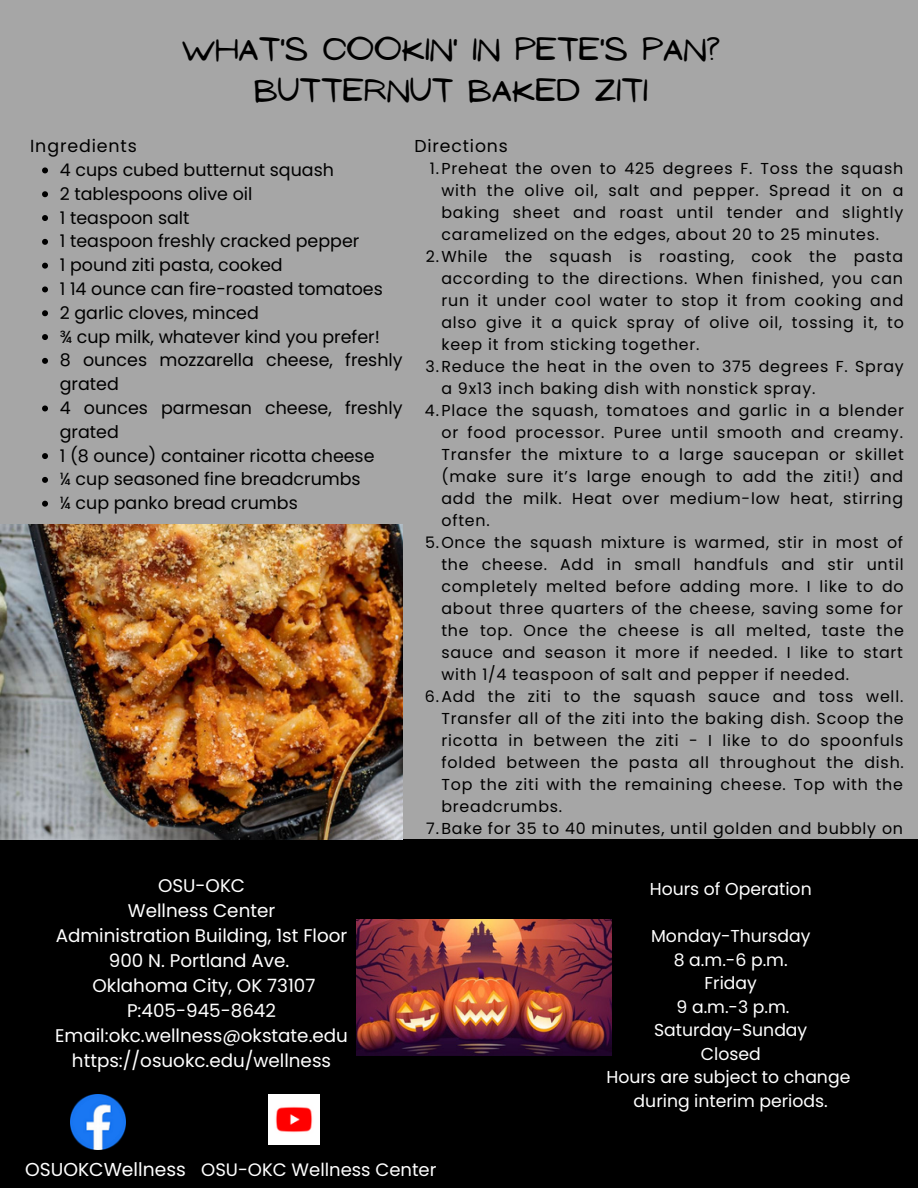
<style>
.page{position:relative;width:918px;height:1188px;background:#a6a6a6}
.page>*{position:absolute;margin:0;border:0;box-sizing:border-box;transform-origin:0 0}
.t1{font:29.55px/41.1px "NF Ananias Regular";color:#000;text-align:center}
.t2{font:18.75px "Poppins";color:#fff}
.t3{font:18.3px/25px "Poppins";color:#fff;text-align:center}
.t4{font:18px "Poppins";color:#fff}
.t5{font:17.4px/23.9px "Poppins";color:#000}
.t6{font:17.4px "Poppins";letter-spacing:.05em;color:#000}
.t7{font:17.25px/23.5px "Poppins";color:#fff;text-align:center}
.t8{font:17.25px "Poppins";letter-spacing:.05em;color:#000}
.t9{font:15.9px "Poppins";letter-spacing:.05em;color:#000}
</style>
<div class="page">
<div style="left:0;top:840px;width:918px;height:348px;background:#000"></div>
<img style="left:71px;top:1094px;width:55px;height:55px">
<img style="left:269px;top:1094px;width:50px;height:51px">
<img style="left:0;top:525px;width:403px;height:315px">
<img style="left:357px;top:919px;width:255px;height:136px">
<svg style="left:42px;top:167px;width:6px;height:6px"></svg>
<svg style="left:42px;top:191px;width:6px;height:6px"></svg>
<svg style="left:42px;top:215px;width:6px;height:6px"></svg>
<svg style="left:42px;top:239px;width:6px;height:6px"></svg>
<svg style="left:42px;top:263px;width:6px;height:6px"></svg>
<svg style="left:42px;top:286px;width:6px;height:6px"></svg>
<svg style="left:42px;top:310px;width:6px;height:6px"></svg>
<svg style="left:42px;top:334px;width:6px;height:6px"></svg>
<svg style="left:42px;top:358px;width:6px;height:6px"></svg>
<svg style="left:42px;top:405px;width:6px;height:6px"></svg>
<svg style="left:42px;top:453px;width:6px;height:6px"></svg>
<svg style="left:42px;top:477px;width:6px;height:6px"></svg>
<svg style="left:42px;top:501px;width:6px;height:6px"></svg>
<p class="t6" style="left:30px;top:134px;width:108px">Ingredients</p>
<h1 class="t1" style="left:182px;top:29px;width:540px">WHAT'S COOKIN' IN PETE'S PAN?<br>BUTTERNUT BAKED ZITI</h1>
<p class="t8" style="left:415px;top:134px;width:95px">Directions</p>
<p class="t5" style="left:60px;top:158px;width:344px">4 cups cubed butternut squash<br>2 tablespoons olive oil<br>1 teaspoon salt<br>1 teaspoon freshly cracked pepper<br>1 pound ziti pasta, cooked<br>1 14 ounce can fire-roasted tomatoes<br>2 garlic cloves, minced<br>¾ cup milk, whatever kind you prefer!<br>8 ounces mozzarella cheese, freshly grated<br>4 ounces parmesan cheese, freshly grated<br>1 (8 ounce) container ricotta cheese<br>¼ cup seasoned fine breadcrumbs<br>¼ cup panko bread crumbs</p>
<p class="t3" style="left:55px;top:873px;width:294px">OSU-OKC<br>Wellness Center<br>Administration Building, 1st Floor<br>900 N. Portland Ave.<br>Oklahoma City, OK 73107<br>P:405-945-8642<br>Email:okc.wellness@okstate.edu https://osuokc.edu/wellness</p>
<p class="t9" style="left:430px;top:157px;width:475px">1.Preheat the oven to 425 degrees F. Toss the squash</p>
<p class="t9" style="left:441px;top:179px;width:464px">with the olive oil, salt and pepper. Spread it on a</p>
<p class="t9" style="left:441px;top:201px;width:463px">baking sheet and roast until tender and slightly</p>
<p class="t9" style="left:441px;top:223px;width:439px">caramelized on the edges, about 20 to 25 minutes.</p>
<p class="t9" style="left:426px;top:245px;width:479px">2.While the squash is roasting, cook the pasta</p>
<p class="t9" style="left:441px;top:267px;width:463px">according to the directions. When finished, you can</p>
<p class="t9" style="left:441px;top:289px;width:464px">run it under cool water to stop it from cooking and</p>
<p class="t9" style="left:441px;top:311px;width:464px">also give it a quick spray of olive oil, tossing it, to</p>
<p class="t9" style="left:441px;top:333px;width:260px">keep it from sticking together.</p>
<p class="t9" style="left:426px;top:355px;width:480px">3.Reduce the heat in the oven to 375 degrees F. Spray</p>
<p class="t9" style="left:441px;top:377px;width:376px">a 9x13 inch baking dish with nonstick spray.</p>
<p class="t9" style="left:425px;top:399px;width:481px">4.Place the squash, tomatoes and garlic in a blender</p>
<p class="t9" style="left:441px;top:421px;width:463px">or food processor. Puree until smooth and creamy.</p>
<p class="t9" style="left:441px;top:443px;width:464px">Transfer the mixture to a large saucepan or skillet</p>
<p class="t9" style="left:441px;top:465px;width:463px">(make sure it’s large enough to add the ziti!) and</p>
<p class="t9" style="left:441px;top:487px;width:463px">add the milk. Heat over medium-low heat, stirring</p>
<p class="t9" style="left:441px;top:509px;width:50px">often.</p>
<p class="t9" style="left:425px;top:531px;width:480px">5.Once the squash mixture is warmed, stir in most of</p>
<p class="t9" style="left:441px;top:553px;width:464px">the cheese. Add in small handfuls and stir until</p>
<p class="t9" style="left:441px;top:575px;width:464px">completely melted before adding more. I like to do</p>
<p class="t9" style="left:441px;top:597px;width:463px">about three quarters of the cheese, saving some for</p>
<p class="t9" style="left:441px;top:619px;width:464px">the top. Once the cheese is all melted, taste the</p>
<p class="t9" style="left:441px;top:641px;width:463px">sauce and season it more if needed. I like to start</p>
<p class="t9" style="left:441px;top:663px;width:409px">with 1/4 teaspoon of salt and pepper if needed.</p>
<p class="t9" style="left:425px;top:685px;width:480px">6.Add the ziti to the squash sauce and toss well.</p>
<p class="t9" style="left:441px;top:707px;width:464px">Transfer all of the ziti into the baking dish. Scoop the</p>
<p class="t9" style="left:441px;top:729px;width:464px">ricotta in between the ziti - I like to do spoonfuls</p>
<p class="t9" style="left:441px;top:751px;width:464px">folded between the pasta all throughout the dish.</p>
<p class="t9" style="left:441px;top:773px;width:463px">Top the ziti with the remaining cheese. Top with the</p>
<p class="t9" style="left:441px;top:795px;width:122px">breadcrumbs.</p>
<p class="t9" style="left:426px;top:817px;width:478px">7.Bake for 35 to 40 minutes, until golden and bubbly on</p>
<p class="t7" style="left:650px;top:877px;width:163px">Hours of Operation</p>
<p class="t7" style="left:607px;top:924px;width:245px">Monday-Thursday<br>8 a.m.-6 p.m.<br>Friday<br>9 a.m.-3 p.m.<br>Saturday-Sunday<br>Closed<br>Hours are subject to change during interim periods.</p>
<p class="t2" style="left:25px;top:1156px;width:162px">OSUOKCWellness</p>
<p class="t4" style="left:201px;top:1157px;width:237px">OSU-OKC Wellness Center</p>
</div>
